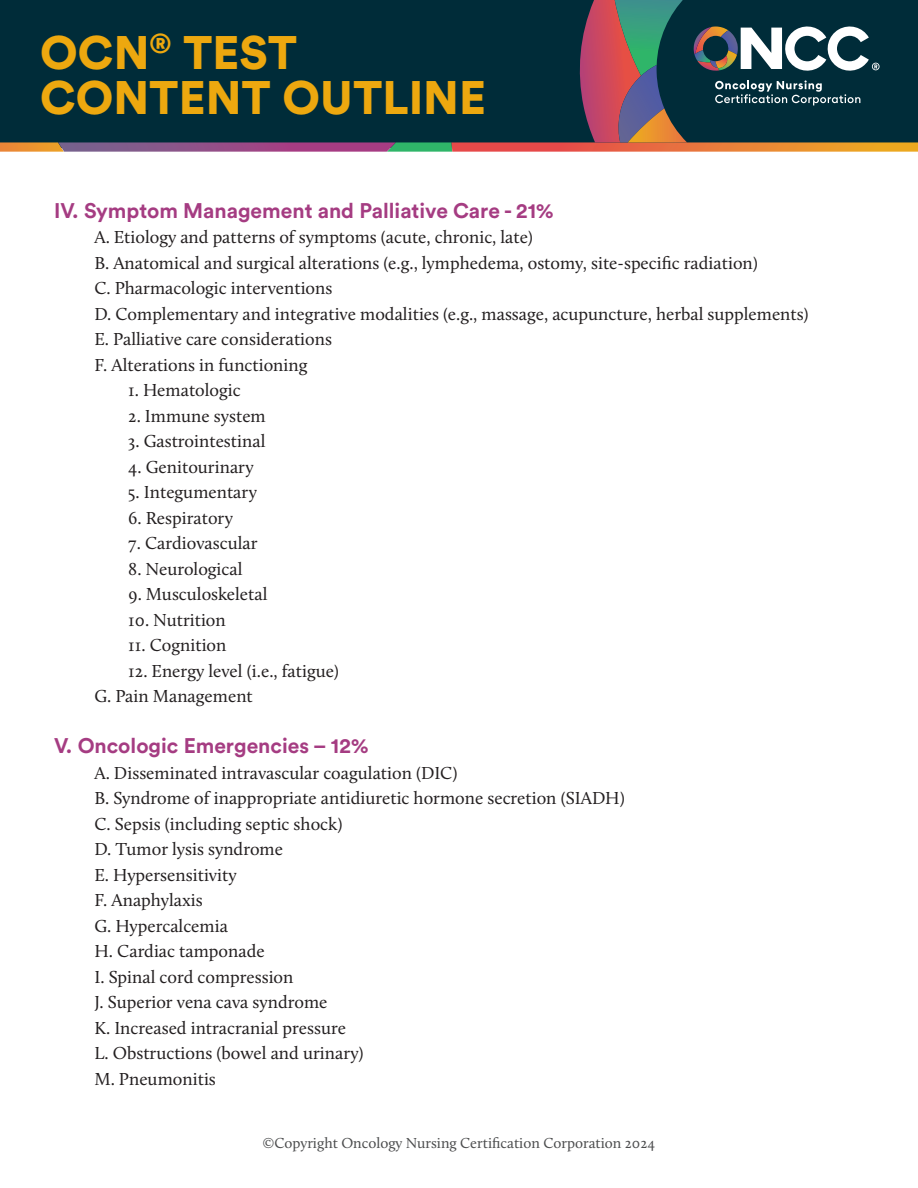
<style>
.page{position:relative;width:918px;height:1188px;background:#fff}
.page>*{position:absolute;margin:0;border:0;box-sizing:border-box;transform-origin:0 0}
.t1{font:900 46.5px/45px "Circular Std";color:#eda80f}
.Heading_Style_1{font:700 21px "Circular Std";color:#a53c82}
.t2{font:18px "Calluna";color:#231f20}
.t3{font:15px "Calluna";color:#4b4c4d}
</style>
<div class="page">
<svg style="left:0;top:0;width:918px;height:152px;background:#1e3b44"></svg>
<h1 class="t1" style="left:40px;top:29px;width:447px">OCN<sup>®</sup> TEST<br>CONTENT OUTLINE</h1>
<p class="Heading_Style_1" style="left:54px;top:197px;width:501px">IV. Symptom Management and Palliative Care - 21%</p>
<p class="t2" style="left:94px;top:226px;width:440px">A. Etiology and patterns of symptoms (acute, chronic, late)</p>
<p class="t2" style="left:94px;top:252px;width:665px">B. Anatomical and surgical alterations (e.g., lymphedema, ostomy, site-specific radiation)</p>
<p class="t2" style="left:94px;top:277px;width:239px">C. Pharmacologic interventions</p>
<p class="t2" style="left:94px;top:303px;width:716px">D. Complementary and integrative modalities (e.g., massage, acupuncture, herbal supplements)</p>
<p class="t2" style="left:94px;top:328px;width:239px">E. Palliative care considerations</p>
<p class="t2" style="left:94px;top:354px;width:215px">F. Alterations in functioning</p>
<p class="t2" style="left:128px;top:379px;width:114px">1. Hematologic</p>
<p class="t2" style="left:128px;top:405px;width:139px">2. Immune system</p>
<p class="t2" style="left:128px;top:430px;width:139px">3. Gastrointestinal</p>
<p class="t2" style="left:128px;top:456px;width:127px">4. Genitourinary</p>
<p class="t2" style="left:128px;top:481px;width:130px">5. Integumentary</p>
<p class="t2" style="left:128px;top:507px;width:106px">6. Respiratory</p>
<p class="t2" style="left:128px;top:532px;width:131px">7. Cardiovascular</p>
<p class="t2" style="left:128px;top:558px;width:116px">8. Neurological</p>
<p class="t2" style="left:128px;top:583px;width:141px">9. Musculoskeletal</p>
<p class="t2" style="left:128px;top:609px;width:99px">10. Nutrition</p>
<p class="t2" style="left:128px;top:634px;width:100px">11. Cognition</p>
<p class="t2" style="left:128px;top:660px;width:212px">12. Energy level (i.e., fatigue)</p>
<p class="t2" style="left:94px;top:685px;width:160px">G. Pain Management</p>
<p class="Heading_Style_1" style="left:54px;top:732px;width:316px">V. Oncologic Emergencies – 12%</p>
<p class="t2" style="left:94px;top:762px;width:365px">A. Disseminated intravascular coagulation (DIC)</p>
<p class="t2" style="left:94px;top:787px;width:532px">B. Syndrome of inappropriate antidiuretic hormone secretion (SIADH)</p>
<p class="t2" style="left:94px;top:813px;width:250px">C. Sepsis (including septic shock)</p>
<p class="t2" style="left:94px;top:838px;width:190px">D. Tumor lysis syndrome</p>
<p class="t2" style="left:94px;top:864px;width:144px">E. Hypersensitivity</p>
<p class="t2" style="left:94px;top:889px;width:110px">F. Anaphylaxis</p>
<p class="t2" style="left:94px;top:915px;width:135px">G. Hypercalcemia</p>
<p class="t2" style="left:94px;top:940px;width:172px">H. Cardiac tamponade</p>
<p class="t2" style="left:94px;top:966px;width:200px">I. Spinal cord compression</p>
<p class="t2" style="left:94px;top:991px;width:235px">J. Superior vena cava syndrome</p>
<p class="t2" style="left:94px;top:1017px;width:253px">K. Increased intracranial pressure</p>
<p class="t2" style="left:94px;top:1042px;width:271px">L. Obstructions (bowel and urinary)</p>
<p class="t2" style="left:94px;top:1068px;width:123px">M. Pneumonitis</p>
<p class="t3" style="left:263px;top:1134px;width:394px">©Copyright Oncology Nursing Certification Corporation 2024</p>
</div>
